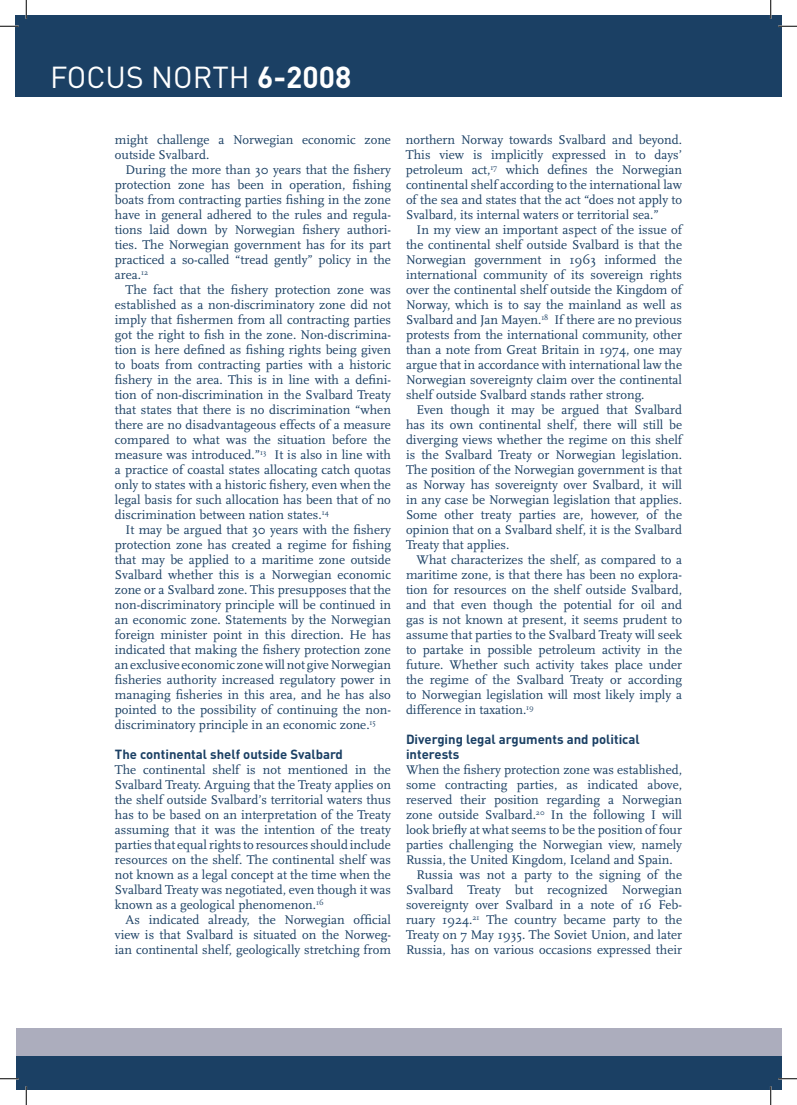
<style>
.page{position:relative;width:797px;height:1105px;background:#fff}
.page>*{position:absolute;margin:0;border:0;box-sizing:border-box;transform-origin:0 0}
.t1{font:30px "DIN";color:#fff}
.t2{font:13.12px/15px "Scala";color:#1b4064;text-align:justify}
.t3{font:700 13.12px/15px "DIN";color:#1b4064}
.s1{font-weight:700}
</style>
<div class="page">
<div style="left:16px;top:16px;width:763px;height:81px;background:#1b4064"></div>
<div style="left:771px;top:16px;width:10px;height:81px;background:#1b4064"></div>
<div style="left:16px;top:1055px;width:765px;height:34px;background:#1b4064"></div>
<div style="left:16px;top:1028px;width:765px;height:27px;background:#acadbd"></div>
<svg style="left:0;top:25px;width:19px;height:2px"></svg>
<svg style="left:778px;top:25px;width:19px;height:2px"></svg>
<svg style="left:0;top:1078px;width:19px;height:1px"></svg>
<svg style="left:778px;top:1078px;width:19px;height:1px"></svg>
<svg style="left:25px;top:0;width:2px;height:19px"></svg>
<svg style="left:25px;top:1086px;width:2px;height:19px"></svg>
<svg style="left:770px;top:0;width:1px;height:19px"></svg>
<svg style="left:770px;top:1086px;width:1px;height:19px"></svg>
<h1 class="t1" style="left:50px;top:59px;width:303px">FOCUS NORTH <span class="s1">6-2008</span></h1>
<p class="t2" style="left:115px;top:133px;width:277px">might challenge a Norwegian economic zone outside Svalbard.</p>
<p class="t2" style="left:115px;top:163px;width:277px;text-indent:11px">During the more than 30 years that the fishery protection zone has been in operation, fishing boats from contracting parties fishing in the zone have in general adhered to the rules and regula&shy;tions laid down by Norwegian fishery authori&shy;ties. The Norwegian government has for its part practiced a so-called “tread gently” policy in the area.<sup>12</sup></p>
<p class="t2" style="left:115px;top:283px;width:278px;text-indent:11px">The fact that the fishery protection zone was established as a non-discriminatory zone did not imply that fishermen from all contracting parties got the right to fish in the zone. Non-discrimina&shy;tion is here defined as fishing rights being given to boats from contracting parties with a historic fishery in the area. This is in line with a defini&shy;tion of non-discrimination in the Svalbard Treaty that states that there is no discrimination “when there are no disadvantageous effects of a measure compared to what was the situation before the measure was introduced.”<sup>13</sup> It is also in line with a practice of coastal states allocating catch quotas only to states with a historic fishery, even when the legal basis for such allocation has been that of no discrimination between nation states.<sup>14</sup></p>
<p class="t2" style="left:115px;top:523px;width:278px;text-indent:11px">It may be argued that 30 years with the fishery protection zone has created a regime for fishing that may be applied to a maritime zone outside Svalbard whether this is a Norwegian economic zone or a Svalbard zone. This presupposes that the non-discriminatory principle will be continued in an economic zone. Statements by the Norwegian foreign minister point in this direction. He has indicated that making the fishery protection zone an exclusive economic zone will not give Norwegian fisheries authority increased regulatory power in managing fisheries in this area, and he has also pointed to the possibility of continuing the non&shy;discriminatory principle in an economic zone.<sup>15</sup></p>
<p class="t3" style="left:115px;top:746px;width:230px">The continental shelf outside Svalbard</p>
<p class="t2" style="left:115px;top:763px;width:277px">The continental shelf is not mentioned in the Svalbard Treaty. Arguing that the Treaty applies on the shelf outside Svalbard’s territorial waters thus has to be based on an interpretation of the Treaty assuming that it was the intention of the treaty parties that equal rights to resources should include resources on the shelf. The continental shelf was not known as a legal concept at the time when the Svalbard Treaty was negotiated, even though it was known as a geological phenomenon.<sup>16</sup></p>
<p class="t2" style="left:115px;top:913px;width:277px;text-indent:11px">As indicated already, the Norwegian official view is that Svalbard is situated on the Norweg&shy;ian continental shelf, geologically stretching from</p>
<p class="t2" style="left:406px;top:133px;width:277px">northern Norway towards Svalbard and beyond.<br>This view is implicitly expressed in to days’ petroleum act,<sup>17</sup> which defines the Norwegian continental shelf according to the international law of the sea and states that the act “does not apply to Svalbard, its internal waters or territorial sea.”</p>
<p class="t2" style="left:406px;top:223px;width:277px;text-indent:11px">In my view an important aspect of the issue of the continental shelf outside Svalbard is that the Norwegian government in 1963 informed the international community of its sovereign rights over the continental shelf outside the Kingdom of Norway, which is to say the mainland as well as Svalbard and Jan Mayen.<sup>18</sup> If there are no previous protests from the international community, other than a note from Great Britain in 1974, one may argue that in accordance with international law the Norwegian sovereignty claim over the continental shelf outside Svalbard stands rather strong.</p>
<p class="t2" style="left:406px;top:403px;width:277px;text-indent:11px">Even though it may be argued that Svalbard has its own continental shelf, there will still be diverging views whether the regime on this shelf is the Svalbard Treaty or Norwegian legislation.<br>The position of the Norwegian government is that as Norway has sovereignty over Svalbard, it will in any case be Norwegian legislation that applies.<br>Some other treaty parties are, however, of the opinion that on a Svalbard shelf, it is the Svalbard Treaty that applies.</p>
<p class="t2" style="left:406px;top:553px;width:278px;text-indent:11px">What characterizes the shelf, as compared to a maritime zone, is that there has been no explora&shy;tion for resources on the shelf outside Svalbard, and that even though the potential for oil and gas is not known at present, it seems prudent to assume that parties to the Svalbard Treaty will seek to partake in possible petroleum activity in the future. Whether such activity takes place under the regime of the Svalbard Treaty or according to Norwegian legislation will most likely imply a difference in taxation.<sup>19</sup></p>
<p class="t3" style="left:406px;top:731px;width:235px">Diverging legal arguments and political interests</p>
<p class="t2" style="left:406px;top:763px;width:277px">When the fishery protection zone was established,</p>
<p class="t2" style="left:406px;top:778px;width:277px">some contracting parties, as indicated above,</p>
<p class="t2" style="left:406px;top:793px;width:277px">reserved their position regarding a Norwegian</p>
<p class="t2" style="left:406px;top:808px;width:277px">zone outside Svalbard.<sup>20</sup> In the following I will</p>
<p class="t2" style="left:406px;top:823px;width:277px">look briefly at what seems to be the position of four</p>
<p class="t2" style="left:406px;top:838px;width:277px">parties challenging the Norwegian view, namely</p>
<p class="t2" style="left:406px;top:853px;width:268px">Russia, the United Kingdom, Iceland and Spain.</p>
<p class="t2" style="left:416px;top:868px;width:267px">Russia was not a party to the signing of the</p>
<p class="t2" style="left:406px;top:883px;width:277px">Svalbard Treaty but recognized Norwegian</p>
<p class="t2" style="left:406px;top:898px;width:276px">sovereignty over Svalbard in a note of 16 Feb-</p>
<p class="t2" style="left:406px;top:913px;width:277px">ruary 1924.<sup>21</sup> The country became party to the</p>
<p class="t2" style="left:406px;top:928px;width:277px">Treaty on 7 May 1935. The Soviet Union, and later</p>
<p class="t2" style="left:406px;top:943px;width:277px">Russia, has on various occasions expressed their</p>
</div>
